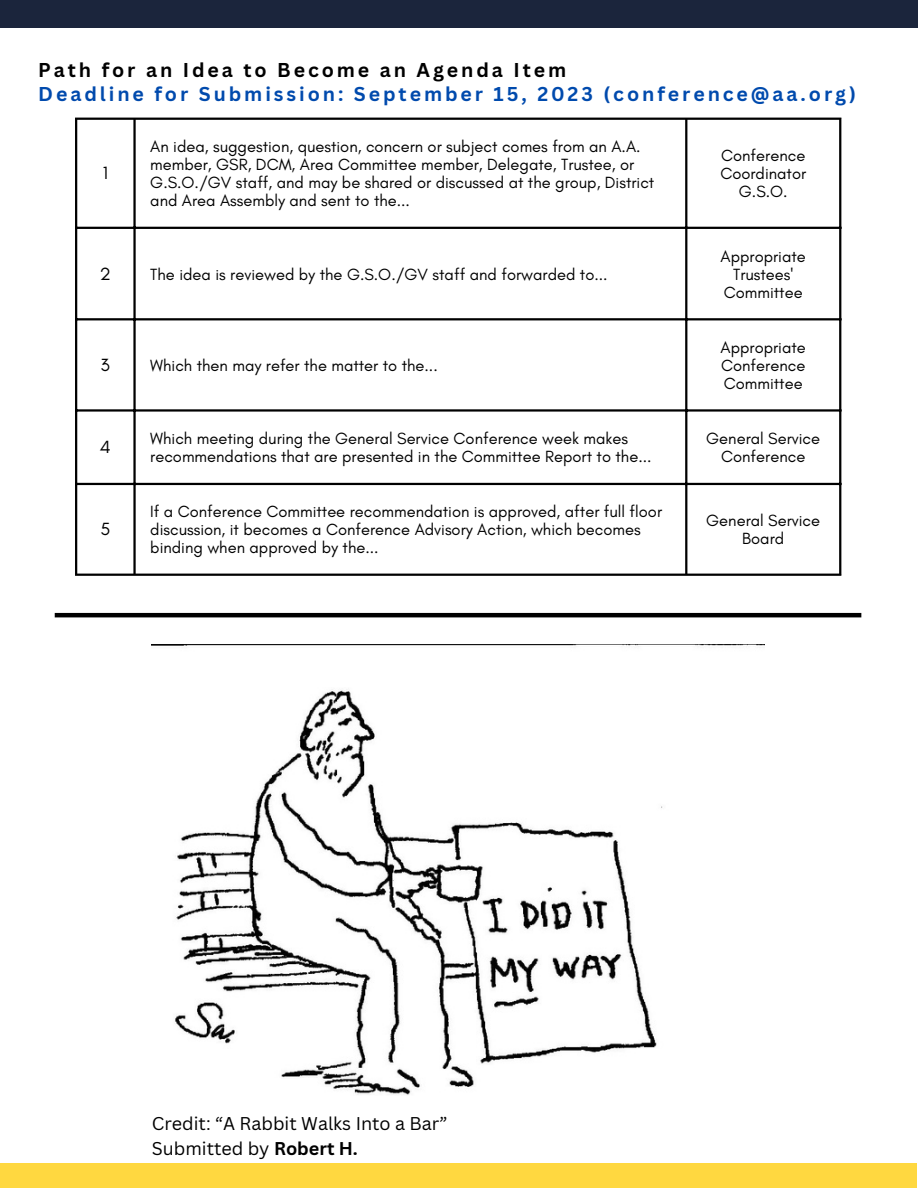
<style>
.page{position:relative;width:918px;height:1188px;background:#fff}
.page>*{position:absolute;margin:0;border:0;box-sizing:border-box;transform-origin:0 0}
.t1{font:700 19.5px "Canva Sans";letter-spacing:.15em;color:#004aad}
.t2{font:700 19.5px "Canva Sans";letter-spacing:.15em;color:#000}
.t3{font:18px "Canva Sans";color:#000}
.t4{font:18px "Glacial Indifference";color:#000}
.t5{font:16.5px/18px "Glacial Indifference";color:#000;text-align:center}
.s1{font-weight:700}
</style>
<div class="page">
<div style="left:0;top:1163px;width:917px;height:25px;background:#ffd840"></div>
<div style="left:0;top:0;width:918px;height:28px;background:#1b253c"></div>
<hr style="left:75px;top:120px;width:2px;height:454px;background:#000">
<hr style="left:133px;top:120px;width:3px;height:454px;background:#000">
<hr style="left:685px;top:120px;width:2px;height:454px;background:#000">
<hr style="left:839px;top:120px;width:2px;height:454px;background:#000">
<hr style="left:75px;top:118px;width:766px;height:2px;background:#000">
<hr style="left:75px;top:227px;width:766px;height:2px;background:#000">
<hr style="left:75px;top:318px;width:766px;height:2px;background:#000">
<hr style="left:75px;top:409px;width:766px;height:3px;background:#000">
<hr style="left:75px;top:483px;width:766px;height:2px;background:#000">
<hr style="left:75px;top:574px;width:766px;height:2px;background:#000">
<img style="left:152px;top:644px;width:613px;height:451px">
<hr style="left:55px;top:613px;width:806px;height:4px;background:#000">
<p class="t2" style="left:38px;top:56px;width:530px">Path for an Idea to Become an Agenda Item</p>
<p class="t1" style="left:38px;top:81px;width:819px">Deadline for Submission: September 15, 2023 (conference@aa.org)</p>
<p class="t4" style="left:103px;top:162px;width:7px">1</p>
<p class="t5" style="left:150px;top:138px;width:506px;text-align:left">An idea, suggestion, question, concern or subject comes from an A.A. member, GSR, DCM, Area Committee member, Delegate, Trustee, or G.S.O./GV staff, and may be shared or discussed at the group, District and Area Assembly and sent to the...</p>
<p class="t5" style="left:720px;top:147px;width:87px">Conference<br>Coordinator<br>G.S.O.</p>
<p class="t4" style="left:100px;top:262px;width:13px">2</p>
<p class="t5" style="left:150px;top:265px;width:459px">The idea is reviewed by the G.S.O./GV staff and forwarded to...</p>
<p class="t4" style="left:101px;top:354px;width:11px">3</p>
<p class="t5" style="left:150px;top:356px;width:289px">Which then may refer the matter to the...</p>
<p class="t5" style="left:721px;top:247px;width:87px">Appropriate<br>Trustees'<br>Committee</p>
<p class="t5" style="left:721px;top:338px;width:87px;text-align:justify">Appropriate Conference Committee</p>
<p class="t4" style="left:100px;top:436px;width:12px">4</p>
<p class="t5" style="left:150px;top:429px;width:503px;text-align:left">Which meeting during the General Service Conference week makes recommendations that are presented in the Committee Report to the...</p>
<p class="t5" style="left:706px;top:429px;width:115px">General Service<br>Conference</p>
<p class="t4" style="left:100px;top:517px;width:11px">5</p>
<p class="t5" style="left:150px;top:502px;width:513px;text-align:left">If a Conference Committee recommendation is approved, after full floor discussion, it becomes a Conference Advisory Action, which becomes binding when approved by the...</p>
<p class="t5" style="left:706px;top:511px;width:115px">General Service<br>Board</p>
<p class="t3" style="left:152px;top:1111px;width:297px">Credit: “A Rabbit Walks Into a Bar”</p>
<p class="t3" style="left:152px;top:1136px;width:208px">Submitted by <span class="s1">Robert H.</span></p>
</div>
